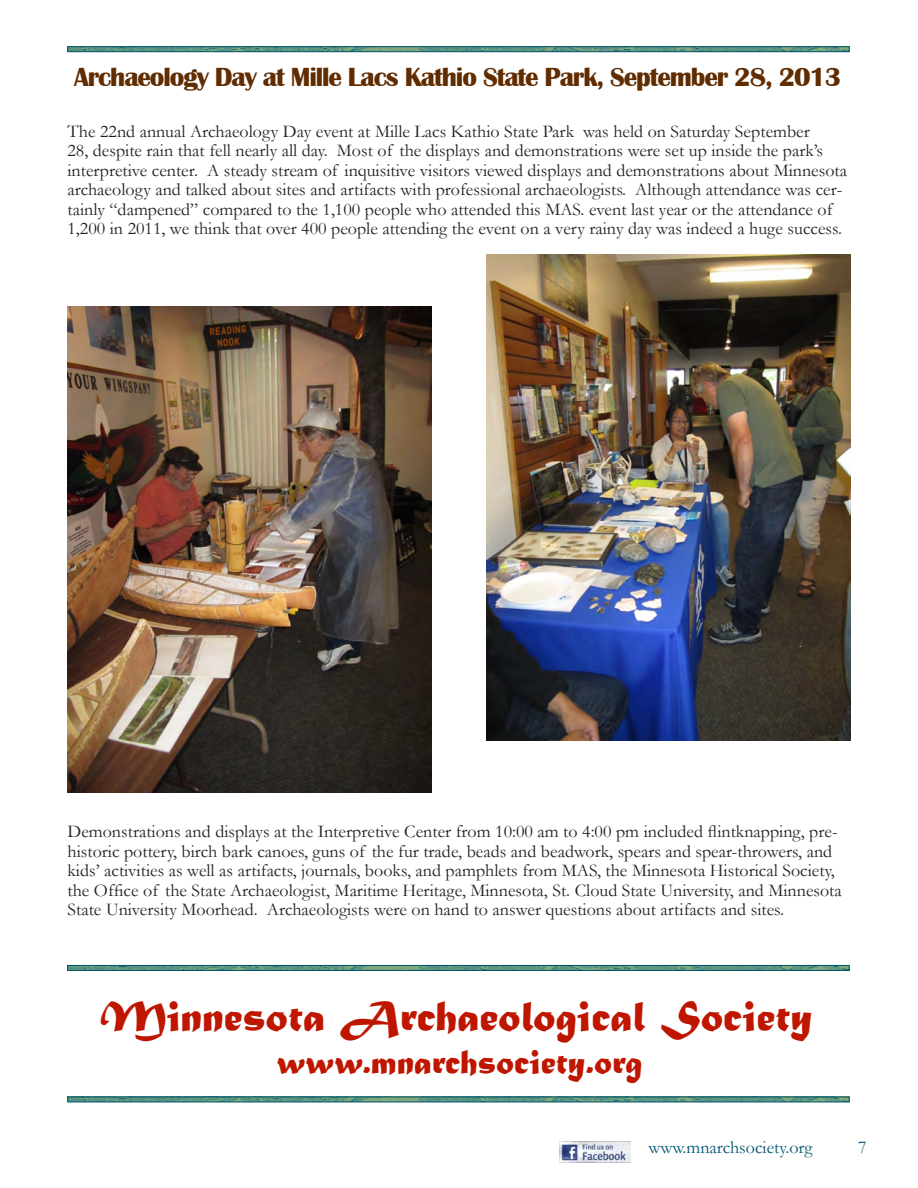
<style>
.page{position:relative;width:918px;height:1188px;background:#fff}
.page>*{position:absolute;margin:0;border:0;box-sizing:border-box;transform-origin:0 0}
.t1{font:45px "Matura MT Script Capitals";color:#bf1600}
.t2{font:36px "Matura MT Script Capitals";color:#bf1600}
.Body_Copy{font:700 27px "Britannic";letter-spacing:-.04em;color:#602c00}
.t3{font:18px/19.5px "Garamond";color:#231f20}
.t4{font:18px "Garamond";color:#00556f}
</style>
<div class="page">
<img style="left:560px;top:1142px;width:70px;height:21px">
<img style="left:70px;top:48px;width:777px;height:2px">
<div style="left:68px;top:46px;width:781px;height:6px;border:1px solid #00556f"></div>
<img style="left:70px;top:1099px;width:777px;height:1px">
<div style="left:68px;top:1097px;width:781px;height:5px;border:1px solid #00556f"></div>
<img style="left:70px;top:967px;width:777px;height:2px">
<div style="left:68px;top:965px;width:781px;height:6px;border:1px solid #00556f"></div>
<img style="left:68px;top:307px;width:364px;height:486px">
<img style="left:486px;top:255px;width:364px;height:486px">
<p class="Body_Copy" style="left:74px;top:62px;width:769px">Archaeology Day at Mille Lacs Kathio State Park, September 28, 2013</p>
<p class="t3" style="left:68px;top:121px;width:781px">The 22nd annual Archaeology Day event at Mille Lacs Kathio State Park was held on Saturday September<br>28, despite rain that fell nearly all day. Most of the displays and demonstrations were set up inside the park’s interpretive center. A steady stream of inquisitive visitors viewed displays and demonstrations about Minnesota archaeology and talked about sites and artifacts with professional archaeologists. Although attendance was cer&shy;tainly “dampened” compared to the 1,100 people who attended this MAS. event last year or the attendance of 1,200 in 2011, we think that over 400 people attending the event on a very rainy day was indeed a huge success.</p>
<p class="t3" style="left:68px;top:822px;width:776px">Demonstrations and displays at the Interpretive Center from 10:00 am to 4:00 pm included flintknapping, pre&shy;historic pottery, birch bark canoes, guns of the fur trade, beads and beadwork, spears and spear-throwers, and kids’ activities as well as artifacts, journals, books, and pamphlets from MAS, the Minnesota Historical Society, the Office of the State Archaeologist, Maritime Heritage, Minnesota, St. Cloud State University, and Minnesota State University Moorhead. Archaeologists were on hand to answer questions about artifacts and sites.</p>
<p class="t1" style="left:101px;top:989px;width:713px">Minnesota Archaeological Society</p>
<p class="t2" style="left:276px;top:1040px;width:368px">www.mnarchsociety.org</p>
<p class="t4" style="left:649px;top:1137px;width:166px">www.mnarchsociety.org</p>
<p class="t4" style="left:858px;top:1137px;width:10px">7</p>
</div>
